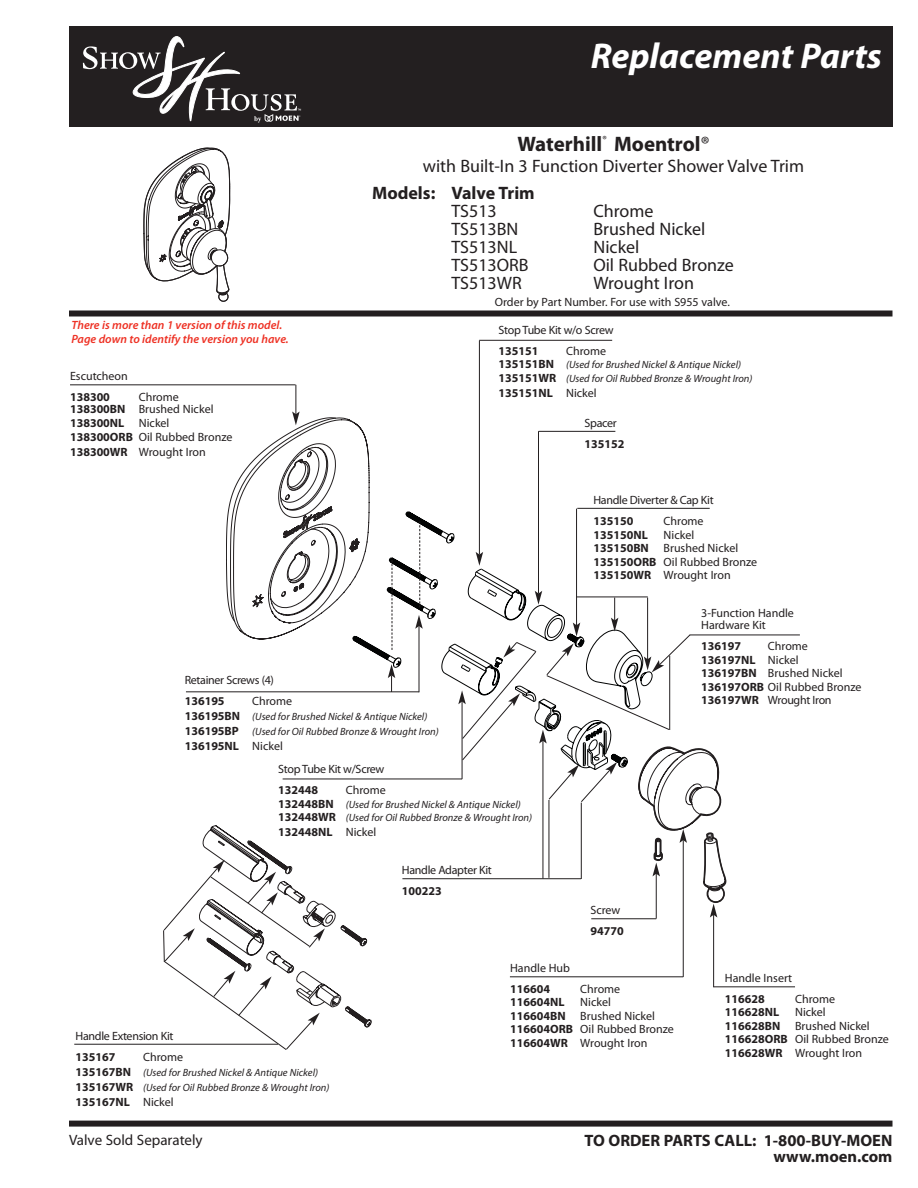
<style>
.page{position:relative;width:918px;height:1188px;background:#fff}
.page>*{position:absolute;margin:0;border:0;box-sizing:border-box;transform-origin:0 0}
.t1{font:italic 700 36px "Myriad Pro";color:#fff}
.t2{font:700 21px "Myriad Pro";color:#231f20}
.t3{font:18px "Myriad Pro";color:#231f20}
.t4{font:700 18px "Myriad Pro";color:#231f20}
.t5{font:700 16.5px/16.5px "Myriad Pro";color:#231f20;text-align:right}
.t6{font:15px "Myriad Pro";color:#231f20}
.t7{font:12px/13.5px "Myriad Pro";color:#231f20}
.t8{font:700 12px "Myriad Pro";color:#231f20}
.t9{font:12px "Myriad Pro";letter-spacing:-.025em;color:#231f20}
.t10{font:italic 600 12px/14.4px "Myriad Pro";color:#ee3124}
.t11{font:italic 10.5px/15px "Myriad Pro";color:#231f20}
.s1{font-weight:400}
.s2{font-weight:700}
.s3{font-weight:700;font-style:normal;font-size:12px}
</style>
<div class="page">
<div style="left:69px;top:1121px;width:823px;height:6px;background:#231f20"></div>
<div style="left:69px;top:310px;width:823px;height:6px;background:#231f20"></div>
<div style="left:69px;top:26px;width:823px;height:101px;background:#231f20"></div>
<svg style="left:83px;top:36px;width:218px;height:86px"></svg>
<svg style="left:143px;top:148px;width:87px;height:154px"></svg>
<hr style="left:74px;top:1044px;width:204px;height:1px;background:#231f20">
<hr style="left:70px;top:384px;width:226px;height:1px;background:#231f20">
<hr style="left:479px;top:341px;width:1px;height:214px;background:#231f20">
<hr style="left:479px;top:340px;width:133px;height:1px;background:#231f20">
<hr style="left:690px;top:635px;width:110px;height:1px;background:#231f20">
<svg style="left:163px;top:385px;width:563px;height:665px"></svg>
<hr style="left:714px;top:986px;width:81px;height:1px;background:#231f20">
<hr style="left:510px;top:976px;width:173px;height:1px;background:#231f20">
<h1 class="t1" style="left:591px;top:42px;width:293px">Replacement Parts</h1>
<h2 class="t2" style="left:517px;top:136px;width:194px">Waterhill<sup>®</sup> Moentrol<span class="s1">®</span></h2>
<h3 class="t3" style="left:423px;top:160px;width:383px">with Built-In 3 Function Diverter Shower Valve Trim</h3>
<h3 class="t4" style="left:372px;top:187px;width:164px">Models: Valve Trim</h3>
<h3 class="t3" style="left:451px;top:205px;width:47px">TS513</h3>
<h3 class="t3" style="left:593px;top:205px;width:62px">Chrome</h3>
<h3 class="t3" style="left:451px;top:223px;width:68px">TS513BN</h3>
<h3 class="t3" style="left:593px;top:223px;width:114px">Brushed Nickel</h3>
<h3 class="t3" style="left:451px;top:241px;width:67px">TS513NL</h3>
<h3 class="t3" style="left:593px;top:241px;width:47px">Nickel</h3>
<h3 class="t3" style="left:451px;top:259px;width:79px">TS513ORB</h3>
<h3 class="t3" style="left:593px;top:259px;width:142px">Oil Rubbed Bronze</h3>
<h3 class="t3" style="left:451px;top:277px;width:72px">TS513WR</h3>
<h3 class="t3" style="left:593px;top:277px;width:102px">Wrought Iron</h3>
<p class="t10" style="left:71px;top:319px;width:219px">There is more than 1 version of this model.<br>Page down to identify the version you have.</p>
<p class="t7" style="left:70px;top:370px;width:59px">Escutcheon</p>
<p class="t8" style="left:70px;top:392px;width:41px">138300</p>
<p class="t7" style="left:70px;top:392px;width:145px;line-height:12px;text-indent:69px">Chrome<br><span class="s2">138300BN</span> Brushed Nickel</p>
<p class="t7" style="left:70px;top:417px;width:164px;line-height:14.4px"><span class="s2">138300NL</span> Nickel<br><span class="s2">138300ORB</span> Oil Rubbed Bronze<br><span class="s2">138300WR</span> Wrought Iron</p>
<p class="t9" style="left:185px;top:675px;width:91px">Retainer Screws (4)</p>
<p class="t8" style="left:185px;top:696px;width:41px">136195</p>
<p class="t7" style="left:252px;top:695px;width:42px">Chrome</p>
<p class="t11" style="left:185px;top:710px;width:256px"><span class="s3">136195BN</span> (Used for Brushed Nickel &amp; Antique Nickel)<br><span class="s3">136195BP</span> (Used for Oil Rubbed Bronze &amp; Wrought Iron)</p>
<p class="t8" style="left:185px;top:741px;width:100px">136195NL <span class="s1">Nickel</span></p>
<p class="t7" style="left:495px;top:297px;width:237px">Order by Part Number. For use with S955 valve.</p>
<p class="t9" style="left:499px;top:325px;width:116px">Stop Tube Kit w/o Screw</p>
<p class="t8" style="left:499px;top:346px;width:41px">135151</p>
<p class="t7" style="left:566px;top:345px;width:42px">Chrome</p>
<p class="t11" style="left:499px;top:359px;width:255px;line-height:13.5px"><span class="s3">135151BN</span> (Used for Brushed Nickel &amp; Antique Nickel)<br><span class="s3">135151WR</span> (Used for Oil Rubbed Bronze &amp; Wrought Iron)</p>
<p class="t8" style="left:499px;top:388px;width:100px">135151NL <span class="s1">Nickel</span></p>
<p class="t7" style="left:585px;top:418px;width:34px">Spacer</p>
<p class="t8" style="left:585px;top:440px;width:41px">135152</p>
<p class="t9" style="left:593px;top:496px;width:122px">Handle Diverter &amp; Cap Kit</p>
<p class="t8" style="left:593px;top:517px;width:41px">135150</p>
<p class="t7" style="left:664px;top:516px;width:42px">Chrome</p>
<p class="t8" style="left:593px;top:530px;width:56px">135150NL</p>
<p class="t7" style="left:593px;top:529px;width:165px;text-indent:70px">Nickel<br><span class="s2">135150BN</span> Brushed Nickel<br><span class="s2">135150ORB</span> Oil Rubbed Bronze<br><span class="s2">135150WR</span> Wrought Iron</p>
<p class="t7" style="left:701px;top:608px;width:94px;line-height:12px">3-Function Handle<br>Hardware Kit</p>
<p class="t8" style="left:701px;top:642px;width:41px">136197</p>
<p class="t7" style="left:701px;top:641px;width:162px;text-indent:67px">Chrome<br><span class="s2">136197NL</span> Nickel<br><span class="s2">136197BN</span> Brushed Nickel<br><span class="s2">136197ORB</span> Oil Rubbed Bronze<br><span class="s2">136197WR</span> Wrought Iron</p>
<p class="t9" style="left:278px;top:765px;width:108px">Stop Tube Kit w/Screw</p>
<p class="t8" style="left:278px;top:786px;width:41px">132448</p>
<p class="t7" style="left:346px;top:785px;width:42px">Chrome</p>
<p class="t11" style="left:278px;top:799px;width:255px;line-height:13.5px"><span class="s3">132448BN</span> (Used for Brushed Nickel &amp; Antique Nickel)<br><span class="s3">132448WR</span> (Used for Oil Rubbed Bronze &amp; Wrought Iron)</p>
<p class="t8" style="left:278px;top:828px;width:100px">132448NL <span class="s1">Nickel</span></p>
<p class="t9" style="left:402px;top:865px;width:92px">Handle Adapter Kit</p>
<p class="t8" style="left:402px;top:886px;width:41px">100223</p>
<p class="t7" style="left:590px;top:904px;width:32px">Screw</p>
<p class="t8" style="left:590px;top:926px;width:35px">94770</p>
<p class="t9" style="left:76px;top:1031px;width:100px">Handle Extension Kit</p>
<p class="t8" style="left:76px;top:1052px;width:41px">135167</p>
<p class="t7" style="left:143px;top:1051px;width:42px">Chrome</p>
<p class="t11" style="left:76px;top:1066px;width:255px"><span class="s3">135167BN</span> (Used for Brushed Nickel &amp; Antique Nickel)<br><span class="s3">135167WR</span> (Used for Oil Rubbed Bronze &amp; Wrought Iron)</p>
<p class="t8" style="left:76px;top:1097px;width:100px">135167NL <span class="s1">Nickel</span></p>
<p class="t7" style="left:510px;top:962px;width:61px">Handle Hub</p>
<p class="t8" style="left:510px;top:984px;width:41px">116604</p>
<p class="t7" style="left:580px;top:983px;width:42px">Chrome</p>
<p class="t8" style="left:510px;top:998px;width:56px">116604NL</p>
<p class="t7" style="left:510px;top:997px;width:165px;text-indent:70px">Nickel<br><span class="s2">116604BN</span> Brushed Nickel<br><span class="s2">116604ORB</span> Oil Rubbed Bronze<br><span class="s2">116604WR</span> Wrought Iron</p>
<p class="t7" style="left:725px;top:972px;width:69px">Handle Insert</p>
<p class="t8" style="left:725px;top:994px;width:41px">116628</p>
<p class="t7" style="left:795px;top:993px;width:42px">Chrome</p>
<p class="t8" style="left:725px;top:1008px;width:56px">116628NL</p>
<p class="t7" style="left:725px;top:1007px;width:165px;text-indent:70px">Nickel<br><span class="s2">116628BN</span> Brushed Nickel<br><span class="s2">116628ORB</span> Oil Rubbed Bronze<br><span class="s2">116628WR</span> Wrought Iron</p>
<p class="t6" style="left:69px;top:1134px;width:135px">Valve Sold Separately</p>
<h3 class="t5" style="left:584px;top:1133px;width:310px">TO ORDER PARTS CALL: 1-800-BUY-MOEN www.moen.com</h3>
</div>
